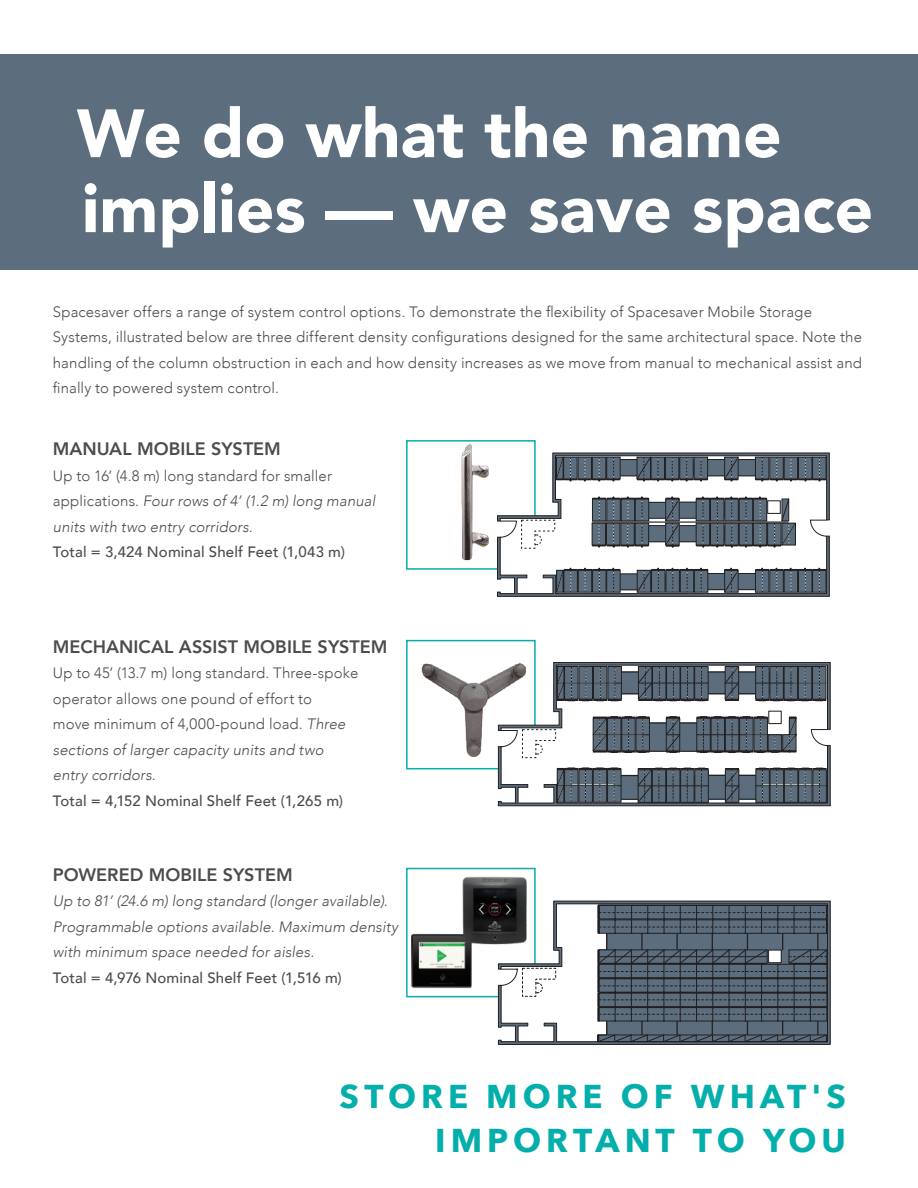
<style>
.page{position:relative;width:918px;height:1188px;background:#fff}
.page>*{position:absolute;margin:0;border:0;box-sizing:border-box;transform-origin:0 0}
.t1{font:900 67.5px/75px "Avenir";color:#fff}
.t2{font:700 33px/43.5px "Avenir Next";letter-spacing:.15em;color:#03aeab;text-align:right}
.t3{font:800 18px "Avenir";color:#4b4c4d}
.t4{font:300 15px/25.5px "Avenir";letter-spacing:.01em;color:#4b4c4d}
.t5{font:italic 300 15px/25.5px "Avenir";letter-spacing:.01em;color:#4b4c4d}
.t6{font:500 15px "Avenir";letter-spacing:.01em;color:#4b4c4d}
.s1{font-style:normal}
.s2{font-style:italic}
</style>
<div class="page">
<div style="left:0;top:54px;width:918px;height:216px;background:#5c6e7e"></div>
<img style="left:461px;top:444px;width:28px;height:117px">
<div style="left:406px;top:440px;width:130px;height:130px;border:2px solid #03aeab"></div>
<svg style="left:497px;top:453px;width:332px;height:143px"></svg>
<div style="left:768px;top:501px;width:12px;height:13px;background:#fff"></div>
<img style="left:421px;top:663px;width:77px;height:103px">
<div style="left:406px;top:640px;width:130px;height:129px;border:2px solid #03aeab"></div>
<svg style="left:498px;top:662px;width:333px;height:144px"></svg>
<div style="left:406px;top:868px;width:130px;height:129px;border:2px solid #03aeab"></div>
<svg style="left:498px;top:901px;width:333px;height:144px"></svg>
<svg style="left:498px;top:968px;width:58px;height:74px"></svg>
<svg style="left:597px;top:905px;width:230px;height:137px;background:#515e6b"></svg>
<img style="left:411px;top:933px;width:61px;height:56px">
<img style="left:462px;top:876px;width:66px;height:70px">
<h1 class="t1" style="left:77px;top:94px;width:798px">We do what the name implies — we save space</h1>
<p class="t4" style="left:53px;top:299px;width:811px">Spacesaver offers a range of system control options. To demonstrate the flexibility of Spacesaver Mobile Storage Systems, illustrated below are three different density configurations designed for the same architectural space. Note the handling of the column obstruction in each and how density increases as we move from manual to mechanical assist and finally to powered system control.</p>
<p class="t3" style="left:53px;top:435px;width:230px">MANUAL MOBILE SYSTEM</p>
<p class="t5" style="left:53px;top:463px;width:324px"><span class="s1">Up to 16’ (4.8 m) long standard for smaller applications.</span> Four rows of 4’ (1.2 m) long manual units with two entry corridors.</p>
<p class="t6" style="left:53px;top:539px;width:293px">Total = 3,424 Nominal Shelf Feet (1,043 m)</p>
<p class="t3" style="left:53px;top:633px;width:336px">MECHANICAL ASSIST MOBILE SYSTEM</p>
<p class="t4" style="left:53px;top:661px;width:307px">Up to 45’ (13.7 m) long standard. Three-spoke operator allows one pound of effort to<br>move minimum of 4,000-pound load. <span class="s2">Three sections of larger capacity units and two entry corridors.</span></p>
<p class="t6" style="left:53px;top:788px;width:292px">Total = 4,152 Nominal Shelf Feet (1,265 m)</p>
<p class="t3" style="left:53px;top:861px;width:241px">POWERED MOBILE SYSTEM</p>
<p class="t5" style="left:53px;top:889px;width:347px">Up to 81’ (24.6 m) long standard (longer available).<br>Programmable options available. Maximum density with minimum space needed for aisles.</p>
<p class="t6" style="left:53px;top:965px;width:290px">Total = 4,976 Nominal Shelf Feet (1,516 m)</p>
<h2 class="t2" style="left:339px;top:1074px;width:508px">STORE MORE OF WHAT'S<br>IMPORTANT TO YOU</h2>
</div>
